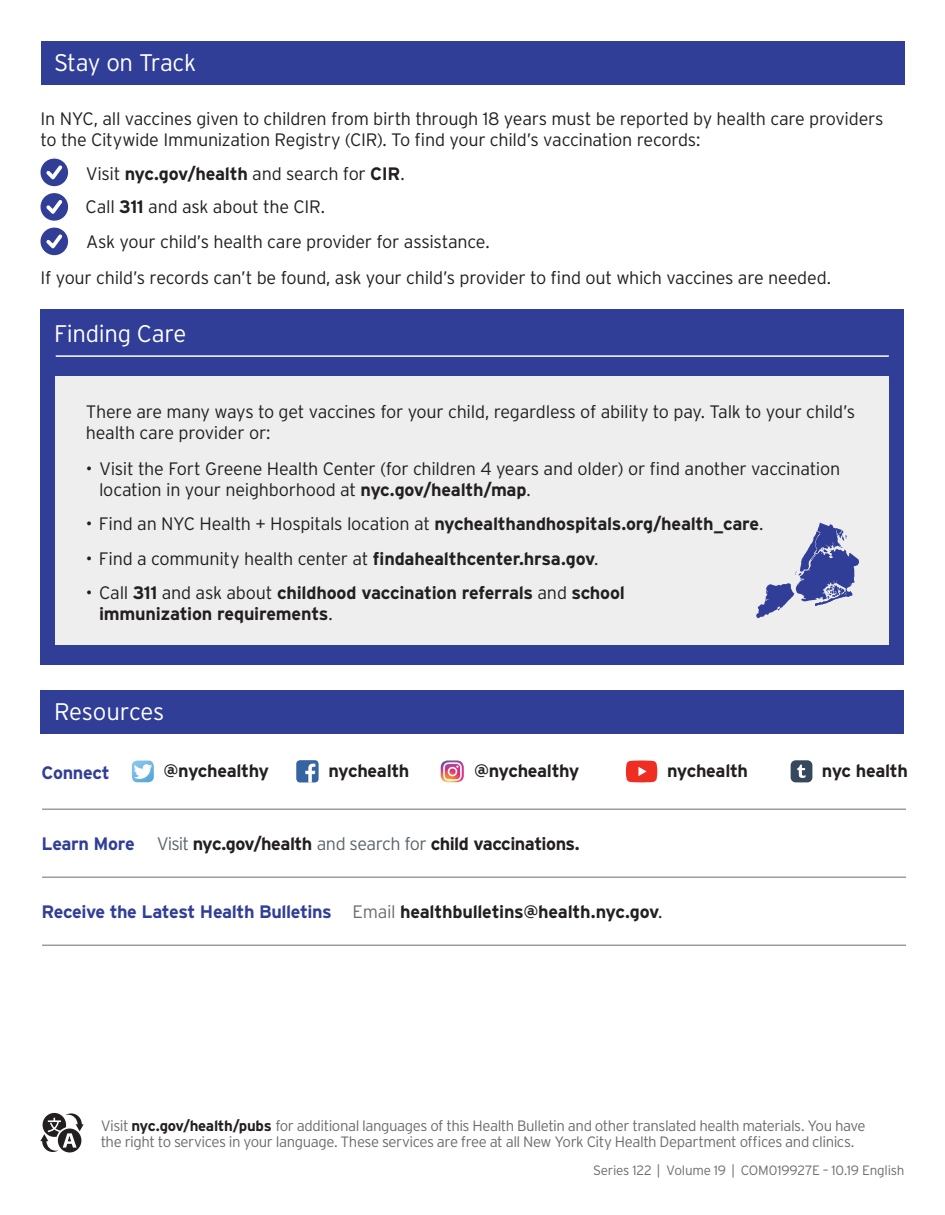
<style>
.page{position:relative;width:945px;height:1215px;background:#fff}
.page>*{position:absolute;margin:0;border:0;box-sizing:border-box;transform-origin:0 0}
.t1{font:300 24px "Interstate";letter-spacing:-.015em;color:#fff}
.t2{font:300 18px/21px "Interstate";letter-spacing:-.015em;color:#231f20}
.t3{font:700 18px/21px "Interstate";letter-spacing:-.02em;color:#231f20}
.t4{font:700 18px "Interstate";letter-spacing:-.02em;color:#303e97}
.t5{font:300 15px/16.5px "Interstate";letter-spacing:-.03em;color:#6c6d70}
.t6{font:300 13.5px "Interstate";letter-spacing:-.015em;color:#6c6d70}
.s1{font-weight:700}
.s2{font-weight:300}
.s3{color:#303e97}
.s4{font-weight:300;color:#5c656b}
.s5{font-weight:300;color:#6c6d70}
.s6{color:#231f20}
.s7{font-weight:300;color:#231f20}
.s8{font-weight:700;color:#231f20}
</style>
<div class="page">
<div style="left:40px;top:309px;width:864px;height:356px;background:#303e97"></div>
<div style="left:56px;top:376px;width:833px;height:268px;background:#eeeeef"></div>
<hr style="left:56px;top:355px;width:833px;height:2px;background:#fff">
<svg style="left:756px;top:523px;width:103px;height:95px"></svg>
<div style="left:41px;top:42px;width:863px;height:43px;background:#303e97"></div>
<svg style="left:40px;top:158px;width:29px;height:98px"></svg>
<svg style="left:40px;top:1113px;width:44px;height:40px"></svg>
<div style="left:40px;top:691px;width:864px;height:43px;background:#303e97"></div>
<hr style="left:42px;top:945px;width:864px;height:1px;background:#6c6d70">
<hr style="left:42px;top:809px;width:864px;height:1px;background:#6c6d70">
<hr style="left:42px;top:877px;width:864px;height:1px;background:#6c6d70">
<img style="left:297px;top:760px;width:21px;height:22px">
<img style="left:441px;top:760px;width:23px;height:22px">
<img style="left:132px;top:760px;width:22px;height:22px">
<svg style="left:626px;top:760px;width:31px;height:22px"></svg>
<svg style="left:791px;top:760px;width:21px;height:22px"></svg>
<h1 class="t1" style="left:54px;top:50px;width:144px">Stay on Track</h1>
<p class="t2" style="left:40px;top:108px;width:845px">In NYC, all vaccines given to children from birth through 18 years must be reported by health care providers to the Citywide Immunization Registry (CIR). To find your child’s vaccination records:</p>
<p class="t2" style="left:86px;top:163px;width:320px">Visit <span class="s1">nyc.gov/health</span> and search for <span class="s1">CIR</span>.</p>
<p class="t2" style="left:86px;top:196px;width:241px">Call <span class="s1">311</span> and ask about the CIR.</p>
<p class="t2" style="left:86px;top:231px;width:405px">Ask your child’s health care provider for assistance.</p>
<p class="t2" style="left:41px;top:267px;width:792px">If your child’s records can’t be found, ask your child’s provider to find out which vaccines are needed.</p>
<h1 class="t1" style="left:54px;top:320px;width:134px">Finding Care</h1>
<p class="t2" style="left:86px;top:401px;width:771px">There are many ways to get vaccines for your child, regardless of ability to pay. Talk to your child’s health care provider or:</p>
<p class="t2" style="left:99px;top:458px;width:743px;text-indent:-13px">• Visit the Fort Greene Health Center (for children 4 years and older) or find another vaccination location in your neighborhood at <span class="s1">nyc.gov/health/map</span>.</p>
<p class="t2" style="left:86px;top:513px;width:679px">• Find an NYC Health + Hospitals location at <span class="s1">nychealthandhospitals.org/health_care</span>.</p>
<p class="t2" style="left:86px;top:548px;width:514px">• Find a community health center at <span class="s1">findahealthcenter.hrsa.gov</span>.</p>
<p class="t3" style="left:99px;top:582px;width:527px;text-indent:-13px"><span class="s2">• Call</span> 311 <span class="s2">and ask about</span> childhood vaccination referrals <span class="s2">and</span> school immunization requirements<span class="s2">.</span></p>
<h1 class="t1" style="left:54px;top:698px;width:112px">Resources</h1>
<p class="t4" style="left:42px;top:761px;width:70px">Connect</p>
<p class="t3" style="left:164px;top:760px;width:107px">@nychealthy</p>
<p class="t3" style="left:329px;top:760px;width:82px">nychealth</p>
<p class="t3" style="left:474px;top:760px;width:107px">@nychealthy</p>
<p class="t3" style="left:667px;top:760px;width:82px">nychealth</p>
<p class="t3" style="left:822px;top:760px;width:88px">nyc health</p>
<p class="t3" style="left:42px;top:833px;width:540px"><span class="s3">Learn More</span> <span class="s4">Visit</span> nyc.gov/health <span class="s4">and search for</span> child vaccinations.</p>
<p class="t4" style="left:42px;top:901px;width:622px">Receive the Latest Health Bulletins <span class="s5">Email</span> <span class="s6">healthbulletins@health.nyc.gov</span><span class="s7">.</span></p>
<p class="t5" style="left:101px;top:1117px;width:766px">Visit <span class="s8">nyc.gov/health/pubs</span> for additional languages of this Health Bulletin and other translated health materials. You have the right to services in your language. These services are free at all New York City Health Department offices and clinics.</p>
<p class="t6" style="left:593px;top:1162px;width:313px">Series 122 | Volume 19 | COM019927E – 10.19 English</p>
</div>
